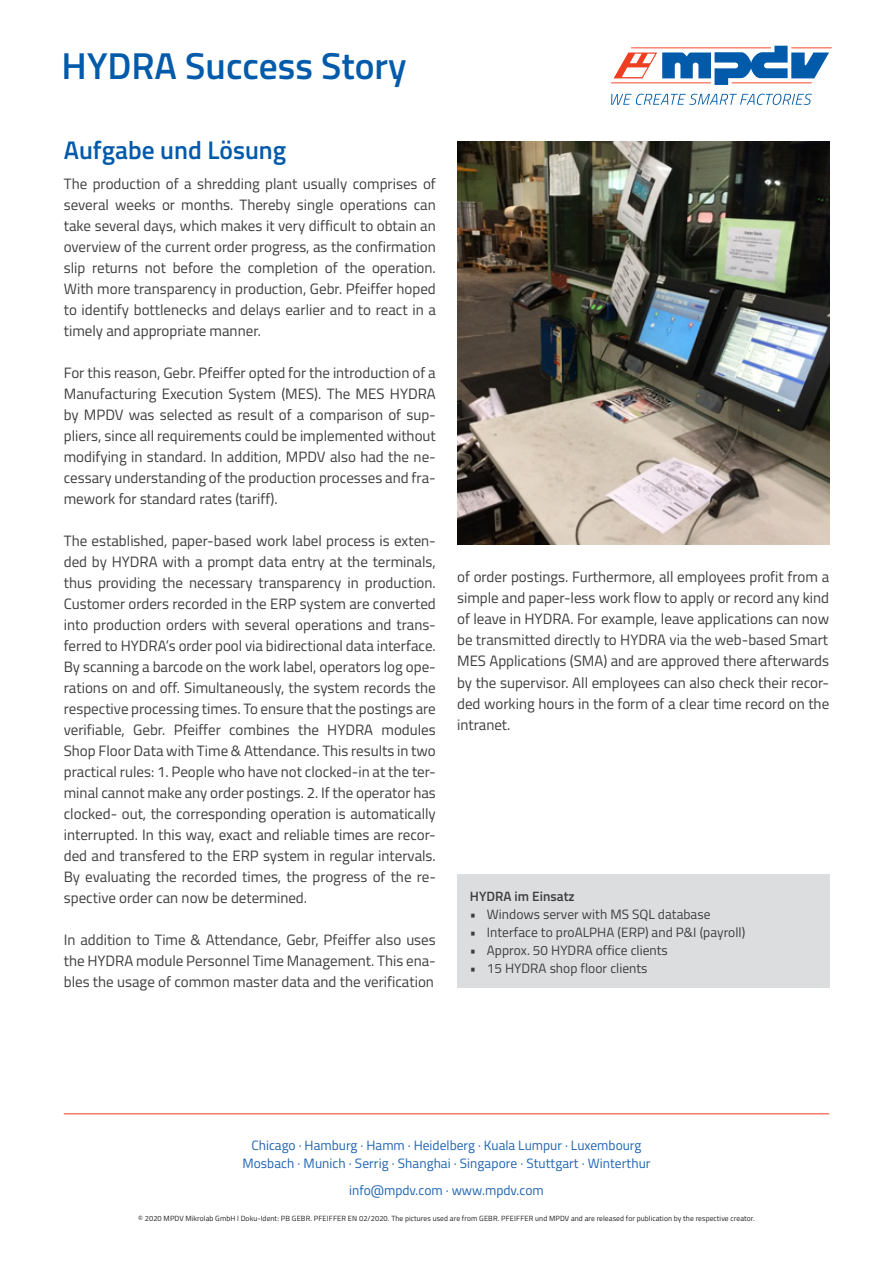
<style>
.page{position:relative;width:893px;height:1263px;background:#fff}
.page>*{position:absolute;margin:0;border:0;box-sizing:border-box;transform-origin:0 0}
.t1{font:600 37.5px "Titillium";color:#015aaa}
.t2{font:600 25.5px "Titillium";color:#015aaa}
.t3{font:15px/21px "Titillium";color:#3e3e3f;text-align:justify}
.t4{font:13.5px/18px "Titillium";color:#2064b1;text-align:center}
.t5{font:13.5px "Titillium";letter-spacing:.005em;color:#3e3e3f}
.t6{font:600 13.5px "Titillium";letter-spacing:.005em;color:#3e3e3f}
.t7{font:7.5px "Titillium";letter-spacing:.01em;color:#231f20}
</style>
<div class="page">
<div style="left:457px;top:874px;width:372px;height:114px;background:#dcdddf"></div>
<img style="left:457px;top:142px;width:372px;height:403px">
<svg style="left:611px;top:46px;width:221px;height:39px"></svg>
<svg style="left:611px;top:94px;width:201px;height:11px"></svg>
<hr style="left:64px;top:1113px;width:765px;height:1px;background:#ef3e22">
<h1 class="t1" style="left:62px;top:38px;width:346px">HYDRA Success Story</h1>
<h2 class="t2" style="left:64px;top:131px;width:224px">Aufgabe und Lösung</h2>
<p class="t3" style="left:64px;top:173px;width:374px">The production of a shredding plant usually comprises of several weeks or months. Thereby single operations can take several days, which makes it very difficult to obtain an overview of the current order progress, as the confirmation slip returns not before the completion of the operation.<br>With more transparency in production, Gebr. Pfeiffer hoped to identify bottlenecks and delays earlier and to react in a timely and appropriate manner.</p>
<p class="t3" style="left:64px;top:362px;width:374px">For this reason, Gebr. Pfeiffer opted for the introduction of a Manufacturing Execution System (MES). The MES HYDRA by MPDV was selected as result of a comparison of sup&shy;pliers, since all requirements could be implemented without modifying in standard. In addition, MPDV also had the ne&shy;cessary understanding of the production processes and fra&shy;mework for standard rates (tariff).</p>
<p class="t3" style="left:64px;top:530px;width:374px">The established, paper-based work label process is exten&shy;ded by HYDRA with a prompt data entry at the terminals, thus providing the necessary transparency in production.<br>Customer orders recorded in the ERP system are converted into production orders with several operations and trans&shy;ferred to HYDRA’s order pool via bidirectional data interface.<br>By scanning a barcode on the work label, operators log ope&shy;rations on and off. Simultaneously, the system records the respective processing times. To ensure that the postings are verifiable, Gebr. Pfeiffer combines the HYDRA modules Shop Floor Data with Time &amp; Attendance. This results in two practical rules: 1. People who have not clocked-in at the ter&shy;minal cannot make any order postings. 2. If the operator has clocked- out, the corresponding operation is automatically interrupted. In this way, exact and reliable times are recor&shy;ded and transfered to the ERP system in regular intervals.<br>By evaluating the recorded times, the progress of the re&shy;spective order can now be determined.</p>
<p class="t3" style="left:64px;top:929px;width:374px">In addition to Time &amp; Attendance, Gebr, Pfeiffer also uses the HYDRA module Personnel Time Management. This ena&shy;bles the usage of common master data and the verification</p>
<p class="t3" style="left:457px;top:566px;width:374px">of order postings. Furthermore, all employees profit from a simple and paper-less work flow to apply or record any kind of leave in HYDRA. For example, leave applications can now be transmitted directly to HYDRA via the web-based Smart MES Applications (SMA) and are approved there afterwards by the supervisor. All employees can also check their recor&shy;ded working hours in the form of a clear time record on the intranet.</p>
<p class="t6" style="left:470px;top:886px;width:106px">HYDRA im Einsatz</p>
<p class="t5" style="left:470px;top:904px;width:242px">• Windows server with MS SQL database</p>
<p class="t5" style="left:470px;top:922px;width:277px">• Interface to proALPHA (ERP) and P&amp;I (payroll)</p>
<p class="t5" style="left:470px;top:940px;width:200px">• Approx. 50 HYDRA office clients</p>
<p class="t5" style="left:470px;top:958px;width:179px">• 15 HYDRA shop floor clients</p>
<p class="t4" style="left:242px;top:1135px;width:410px">Chicago · Hamburg · Hamm · Heidelberg · Kuala Lumpur · Luxembourg<br>Mosbach · Munich · Serrig · Shanghai · Singapore · Stuttgart · Winterthur</p>
<p class="t4" style="left:349px;top:1180px;width:196px">info@mpdv.com · www.mpdv.com</p>
<p class="t7" style="left:138px;top:1213px;width:618px">© 2020 MPDV Mikrolab GmbH l Doku-Ident: PB GEBR. PFEIFFER EN 02/2020. The pictures used are from GEBR. PFEIFFER und MPDV and are released for publication by the respective creator.</p>
</div>
